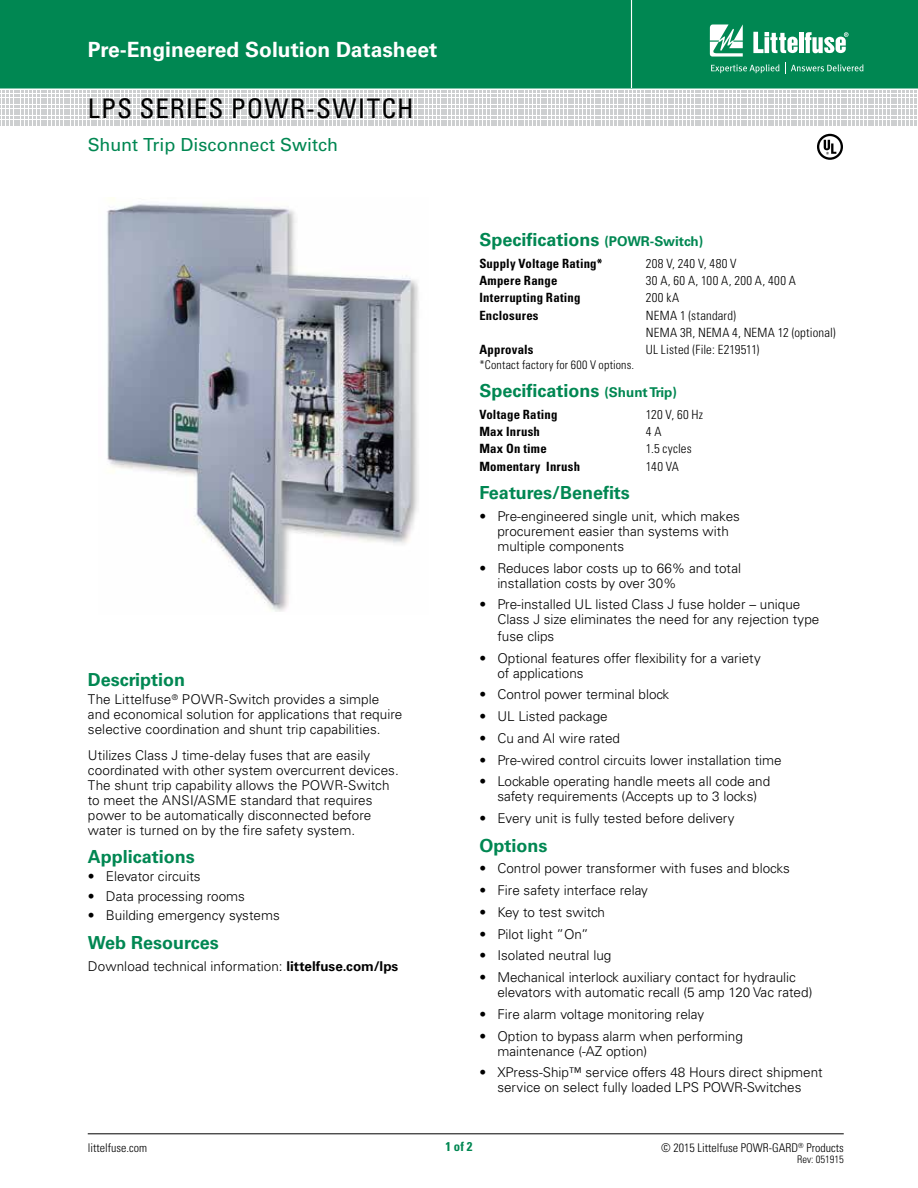
<style>
.page{position:relative;width:918px;height:1188px;background:#fff}
.page>*{position:absolute;margin:0;border:0;box-sizing:border-box;transform-origin:0 0}
.t1{font:condensed 27px "Univers LT Std";letter-spacing:.04em;color:#000}
.t2{font:700 21px "Univers LT Std";color:#fff}
.t3{font:700 18px "Univers LT Std";color:#008752}
.t4{font:18px "Univers LT Std";color:#008752}
.t5{font:300 13.5px/15px "Univers LT Std";color:#000}
.t6{font:300 condensed 12.75px/17.1px "Univers LT Std";letter-spacing:.02em;color:#000}
.t7{font:700 condensed 12.75px "Univers LT Std";letter-spacing:.02em;color:#000}
.t8{font:700 condensed 12.75px "Univers LT Std";color:#008752}
.t9{font:300 condensed 12px "Univers LT Std";color:#000}
.t10{font:300 condensed 10.5px "Univers LT Std";color:#000}
.s1{font-weight:700}
.s2{font-size:13.5px}
</style>
<div class="page">
<div style="left:0;top:0;width:918px;height:88px;background:#008752"></div>
<hr style="left:631px;top:0;width:1px;height:88px;background:#fff">
<svg style="left:0;top:91px;width:917px;height:35px"></svg>
<svg style="left:710px;top:24px;width:33px;height:33px"></svg>
<hr style="left:799px;top:32px;width:4px;height:21px;background:#fff">
<svg style="left:805px;top:32px;width:44px;height:21px"></svg>
<svg style="left:753px;top:32px;width:45px;height:21px"></svg>
<svg style="left:711px;top:64px;width:68px;height:9px"></svg>
<svg style="left:785px;top:63px;width:78px;height:11px"></svg>
<hr style="left:88px;top:1134px;width:756px;height:1px;background:#000">
<img style="left:107px;top:197px;width:312px;height:415px">
<svg style="left:817px;top:134px;width:26px;height:26px"></svg>
<h2 class="t2" style="left:88px;top:37px;width:351px">Pre-Engineered Solution Datasheet</h2>
<h1 class="t1" style="left:88px;top:91px;width:328px">LPS SERIES POWR-SWITCH</h1>
<h3 class="t4" style="left:88px;top:134px;width:252px">Shunt Trip Disconnect Switch</h3>
<h3 class="t3" style="left:88px;top:669px;width:99px">Description</h3>
<p class="t5" style="left:88px;top:692px;width:316px">The Littelfuse<sup>®</sup> POWR-Switch provides a simple and economical solution for applications that require selective coordination and shunt trip capabilities.</p>
<p class="t5" style="left:88px;top:748px;width:312px">Utilizes Class J time-delay fuses that are easily coordinated with other system overcurrent devices.<br>The shunt trip capability allows the POWR-Switch to meet the ANSI/ASME standard that requires power to be automatically disconnected before water is turned on by the fire safety system.</p>
<h3 class="t3" style="left:88px;top:847px;width:109px">Applications</h3>
<p class="t5" style="left:88px;top:869px;width:114px">• Elevator circuits</p>
<p class="t5" style="left:88px;top:889px;width:159px">• Data processing rooms</p>
<p class="t5" style="left:88px;top:908px;width:193px">• Building emergency systems</p>
<h3 class="t3" style="left:88px;top:932px;width:132px">Web Resources</h3>
<p class="t5" style="left:88px;top:958px;width:312px">Download technical information: <span class="s1">littelfuse.com/lps</span></p>
<h3 class="t3" style="left:479px;top:229px;width:225px">Specifications <span class="s2">(POWR-Switch)</span></h3>
<p class="t7" style="left:479px;top:256px;width:125px">Supply Voltage Rating*</p>
<p class="t6" style="left:646px;top:255px;width:92px">208 V, 240 V, 480 V</p>
<p class="t7" style="left:479px;top:273px;width:80px">Ampere Range</p>
<p class="t6" style="left:646px;top:272px;width:152px">30 A, 60 A, 100 A, 200 A, 400 A</p>
<p class="t7" style="left:479px;top:290px;width:103px">Interrupting Rating</p>
<p class="t6" style="left:646px;top:289px;width:35px">200 kA</p>
<p class="t7" style="left:479px;top:307px;width:61px">Enclosures</p>
<p class="t6" style="left:646px;top:307px;width:191px">NEMA 1 (standard)<br>NEMA 3R, NEMA 4, NEMA 12 (optional)</p>
<p class="t7" style="left:479px;top:342px;width:56px">Approvals</p>
<p class="t6" style="left:646px;top:341px;width:115px">UL Listed (File: E219511)</p>
<p class="t9" style="left:479px;top:357px;width:156px">*Contact factory for 600 V options.</p>
<h3 class="t3" style="left:479px;top:380px;width:199px">Specifications <span class="s2">(Shunt Trip)</span></h3>
<p class="t7" style="left:479px;top:407px;width:80px">Voltage Rating</p>
<p class="t6" style="left:646px;top:406px;width:59px">120 V, 60 Hz</p>
<p class="t7" style="left:479px;top:424px;width:62px">Max Inrush</p>
<p class="t6" style="left:646px;top:423px;width:17px">4 A</p>
<p class="t7" style="left:479px;top:441px;width:69px">Max On time</p>
<p class="t6" style="left:646px;top:440px;width:47px">1.5 cycles</p>
<p class="t7" style="left:479px;top:458px;width:102px">Momentary Inrush</p>
<p class="t6" style="left:646px;top:458px;width:35px">140 VA</p>
<h3 class="t3" style="left:479px;top:482px;width:152px">Features/Benefits</h3>
<p class="t5" style="left:497px;top:509px;width:244px;text-indent:-18px">• Pre-engineered single unit, which makes procurement easier than systems with multiple components</p>
<p class="t5" style="left:497px;top:560px;width:245px;text-indent:-18px">• Reduces labor costs up to 66% and total installation costs by over 30%</p>
<p class="t5" style="left:497px;top:597px;width:324px;text-indent:-18px">• Pre-installed UL listed Class J fuse holder – unique<br>Class J size eliminates the need for any rejection type</p>
<p class="t5" style="left:497px;top:629px;width:59px">fuse clips</p>
<p class="t5" style="left:497px;top:650px;width:265px;text-indent:-18px">• Optional features offer flexibility for a variety of applications</p>
<p class="t5" style="left:479px;top:687px;width:192px">• Control power terminal block</p>
<p class="t5" style="left:479px;top:709px;width:130px">• UL Listed package</p>
<p class="t5" style="left:479px;top:731px;width:142px">• Cu and AI wire rated</p>
<p class="t5" style="left:479px;top:752px;width:304px">• Pre-wired control circuits lower installation time</p>
<p class="t5" style="left:479px;top:774px;width:292px;text-align:center">• Lockable operating handle meets all code and safety requirements (Accepts up to 3 locks)</p>
<p class="t5" style="left:479px;top:811px;width:257px">• Every unit is fully tested before delivery</p>
<h3 class="t3" style="left:479px;top:835px;width:70px">Options</h3>
<p class="t5" style="left:479px;top:861px;width:312px">• Control power transformer with fuses and blocks</p>
<p class="t5" style="left:479px;top:883px;width:170px">• Fire safety interface relay</p>
<p class="t5" style="left:479px;top:905px;width:127px">• Key to test switch</p>
<p class="t5" style="left:479px;top:926px;width:111px">• Pilot light ”On”</p>
<p class="t5" style="left:479px;top:948px;width:134px">• Isolated neutral lug</p>
<p class="t5" style="left:497px;top:970px;width:317px;text-indent:-18px">• Mechanical interlock auxiliary contact for hydraulic elevators with automatic recall (5 amp 120 Vac rated)</p>
<p class="t5" style="left:479px;top:1007px;width:226px">• Fire alarm voltage monitoring relay</p>
<p class="t5" style="left:497px;top:1028px;width:247px;text-indent:-18px">• Option to bypass alarm when performing maintenance (-AZ option)</p>
<p class="t5" style="left:479px;top:1065px;width:345px;text-align:center">• XPress-Ship™ service offers 48 Hours direct shipment service on select fully loaded LPS POWR-Switches</p>
<p class="t8" style="left:445px;top:1139px;width:29px">1 of 2</p>
<p class="t9" style="left:88px;top:1141px;width:61px">littelfuse.com</p>
<p class="t9" style="left:661px;top:1141px;width:184px">© 2015 Littelfuse POWR-GARD<sup>®</sup> Products</p>
<p class="t10" style="left:797px;top:1153px;width:48px">Rev: 051915</p>
</div>
